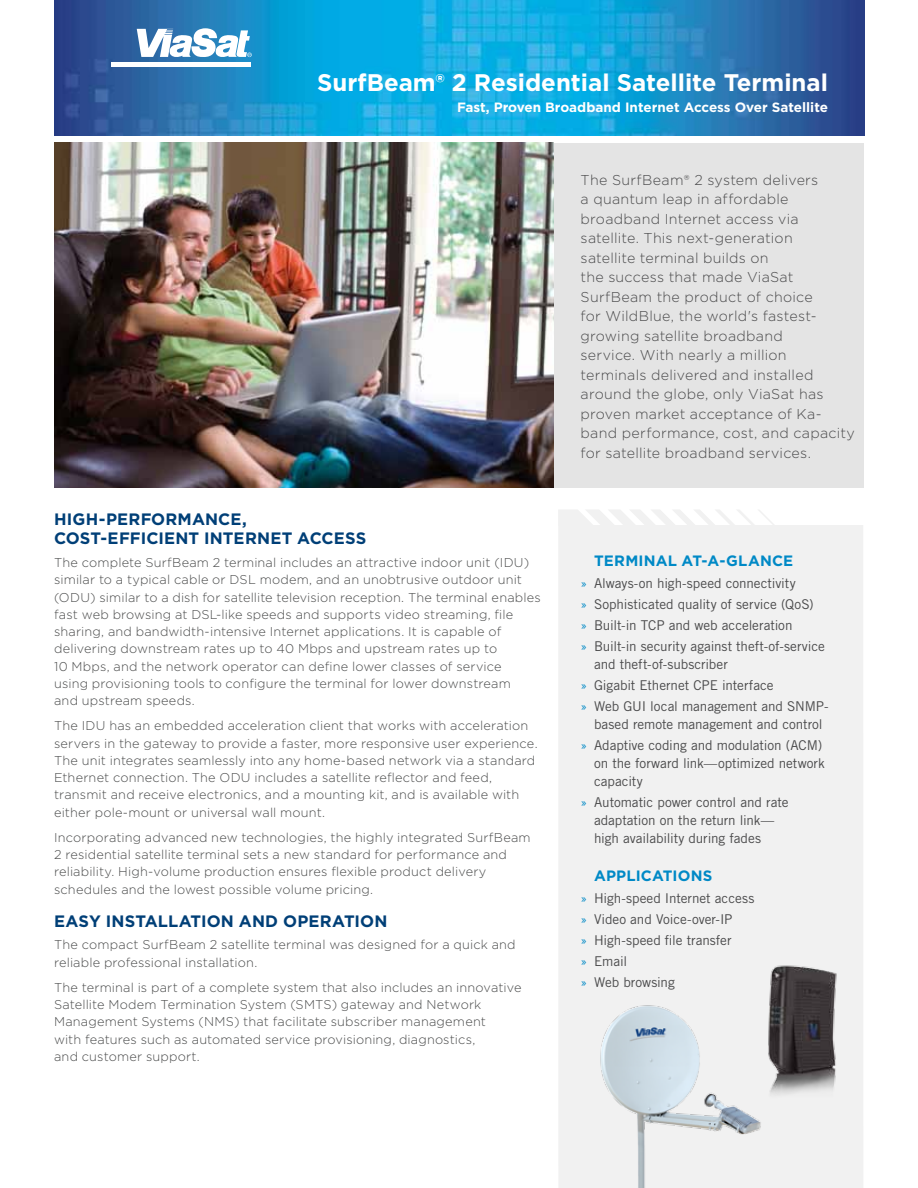
<style>
.page{position:relative;width:918px;height:1188px;background:#fff}
.page>*{position:absolute;margin:0;border:0;box-sizing:border-box;transform-origin:0 0}
.t1{font:700 24px "Gotham";color:#fff}
.t2{font:700 16.5px/19.5px "Gotham";letter-spacing:.005em;color:#003f77}
.t3{font:700 15px "Gotham";color:#0089c6}
.t4{font:300 14.25px/19.5px "Gotham";letter-spacing:.02em;color:#4a4a4b}
.t5{font:13.5px/21px "Trade Gothic LT Std";letter-spacing:-.005em;color:#4a4a4b}
.t6{font:700 13.5px "Gotham";color:#fff}
.t7{font:300 12.75px/17.2px "Gotham";letter-spacing:.01em;color:#4a4b4b}
.s1{color:#0089c6}
</style>
<div class="page">
<div style="left:558px;top:525px;width:305px;height:663px;background:#f1f1f1"></div>
<svg style="left:558px;top:510px;width:216px;height:15px"></svg>
<img style="left:54px;top:0;width:810px;height:135px">
<div style="left:54px;top:143px;width:809px;height:345px;background:#e4e4e4"></div>
<img style="left:54px;top:143px;width:500px;height:345px">
<hr style="left:111px;top:62px;width:140px;height:4px;background:#fff">
<svg style="left:137px;top:28px;width:115px;height:30px"></svg>
<img style="left:600px;top:965px;width:237px;height:223px">
<h1 class="t1" style="left:317px;top:68px;width:512px">SurfBeam® 2 Residential Satellite Terminal</h1>
<p class="t6" style="left:457px;top:99px;width:373px">Fast, Proven Broadband I nternet Access Over Satellite</p>
<p class="t2" style="left:54px;top:509px;width:314px">High-Performance,<br>Cost-Efficient internet access</p>
<p class="t7" style="left:54px;top:554px;width:488px">The complete SurfBeam 2 terminal includes an attractive indoor unit (IDU) similar to a typical cable or DSL modem, and an unobtrusive outdoor unit (ODU) similar to a dish for satellite television reception. The terminal enables fast web browsing at DSL-like speeds and supports video streaming, file sharing, and bandwidth-intensive Internet applications. It is capable of delivering downstream rates up to 40 Mbps and upstream rates up to<br>10 Mbps, and the network operator can define lower classes of service<br>using provisioning tools to configure the terminal for lower downstream<br>and upstream speeds.</p>
<p class="t7" style="left:54px;top:717px;width:485px">The IDU has an embedded acceleration client that works with acceleration servers in the gateway to provide a faster, more responsive user experience.<br>The unit integrates seamlessly into any home-based network via a standard Ethernet connection. The ODU includes a satellite reflector and feed, transmit and receive electronics, and a mounting kit, and is available with either pole-mount or universal wall mount.</p>
<p class="t7" style="left:54px;top:829px;width:478px">Incorporating advanced new technologies, the highly integrated SurfBeam 2 residential satellite terminal sets a new standard for performance and reliability. High-volume production ensures flexible product delivery schedules and the lowest possible volume pricing.</p>
<p class="t2" style="left:54px;top:911px;width:335px">Easy I nstallation and Operation</p>
<p class="t7" style="left:54px;top:936px;width:463px">The compact SurfBeam 2 satellite terminal was designed for a quick and reliable professional installation.</p>
<p class="t7" style="left:54px;top:979px;width:469px">The terminal is part of a complete system that also includes an innovative Satellite Modem Termination System (SMTS) gateway and Network Management Systems (NMS) that facilitate subscriber management<br>with features such as automated service provisioning, diagnostics,<br>and customer support.</p>
<p class="t4" style="left:581px;top:170px;width:276px">The SurfBeam® 2 system delivers<br>a quantum leap in affordable broadband Internet access via satellite. This next-generation<br>satellite terminal builds on<br>the success that made ViaSat<br>SurfBeam the product of choice<br>for WildBlue, the world's fastest&shy;growing satellite broadband<br>service. With nearly a million terminals delivered and installed around the globe, only ViaSat has proven market acceptance of Ka&shy;band performance, cost, and capacity for satellite broadband services.</p>
<p class="t3" style="left:581px;top:551px;width:12px">TERMINAL</p>
<p class="t3" style="left:682px;top:551px;width:57px">AT-A-GLANCE</p>
<p class="t5" style="left:581px;top:573px;width:246px"><span class="s1">»</span> Always-on high-speed connectivity<br><span class="s1">»</span> Sophisticated quality of service (QoS)<br><span class="s1">»</span> Built-in TCP and web acceleration<br><span class="s1">»</span> Built-in security against theft-of-service</p>
<p class="t5" style="left:581px;top:654px;width:250px;text-indent:14px">and theft-of-subscriber<br><span class="s1">»</span> Gigabit Ethernet CPE interface<br><span class="s1">»</span> Web GUI local management and SNMP-</p>
<p class="t5" style="left:581px;top:714px;width:244px;text-align:right">based remote management and control<br><span class="s1">»</span> Adaptive coding and modulation (ACM)</p>
<p class="t5" style="left:594px;top:754px;width:232px;line-height:18px">on the forward link—optimized network capacity</p>
<p class="t5" style="left:594px;top:793px;width:196px;line-height:18px;text-indent:-14px"><span class="s1">»</span> Automatic power control and rate adaptation on the return link— high availability during fades</p>
<p class="t3" style="left:581px;top:866px;width:57px">APPLICATIONS</p>
<p class="t5" style="left:581px;top:888px;width:175px"><span class="s1">»</span> High-speed Internet access <span class="s1">»</span> Video and Voice-over-IP<br><span class="s1">»</span> High-speed file transfer<br><span class="s1">»</span> Email<br><span class="s1">»</span> Web browsing</p>
</div>
